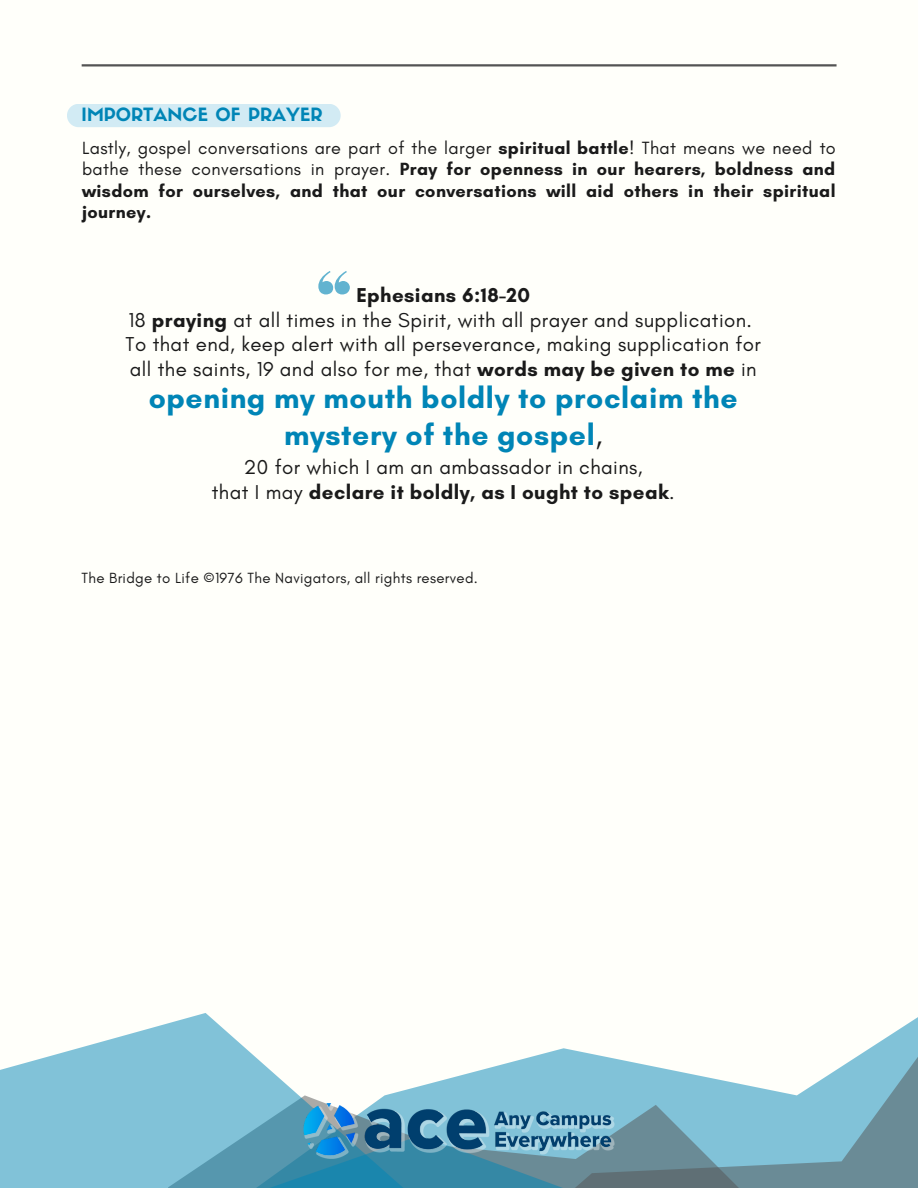
<style>
.page{position:relative;width:918px;height:1188px;background:#fffffa}
.page>*{position:absolute;margin:0;border:0;box-sizing:border-box;transform-origin:0 0}
.t1{font:700 30px/36.9px "Glacial Indifference";letter-spacing:.02em;color:#0085b6;text-align:center}
.t2{font:20.4px/24.6px "Glacial Indifference";letter-spacing:.02em;color:#1a1a1a}
.t3{font:700 20.4px "Glacial Indifference";letter-spacing:.02em;color:#1a1a1a}
.t4{font:700 18px/21.3px "Glacial Indifference";letter-spacing:.02em;color:#1a1a1a;text-align:justify}
.t5{font:18px "Sifonn Basic";color:#0085b6}
.t6{font:15px "Glacial Indifference";letter-spacing:.02em;color:#1a1a1a}
.s1{font-weight:400}
.s2{font-weight:700}
.s3{font-weight:400;color:#1a1a1a}
</style>
<div class="page">
<svg style="left:0;top:1013px;width:255px;height:122px;fill:#81c2d8"></svg>
<svg style="left:255px;top:1017px;width:663px;height:171px"></svg>
<svg style="left:0;top:1135px;width:762px;height:53px;background:#629fb4"></svg>
<hr style="left:82px;top:64px;width:755px;height:2px;background:#545454">
<svg style="left:318px;top:271px;width:32px;height:23px"></svg>
<div style="left:67px;top:104px;width:273px;height:23px;background:#d2ebf4;border-radius:12px"></div>
<img style="left:295px;top:1104px;width:328px;height:55px">
<p class="t5" style="left:82px;top:108px;width:242px">IMPORTANCE OF PRAYER</p>
<p class="t4" style="left:82px;top:137px;width:755px"><span class="s1">Lastly, gospel conversations are part of the larger</span> spiritual battle<span class="s1">! That means we need to bathe these conversations in prayer.</span> Pray for openness in our hearers, boldness and wisdom for ourselves, and that our conversations will aid others in their spiritual journey.</p>
<p class="t3" style="left:356px;top:283px;width:175px">Ephesians 6:18-20</p>
<p class="t2" style="left:129px;top:307px;width:625px">18 <span class="s2">praying</span> at all times in the Spirit, with all prayer and supplication.</p>
<p class="t2" style="left:126px;top:332px;width:637px">To that end, keep alert with all perseverance, making supplication for all the saints, 19 and also for me, that <span class="s2">words may be given to me</span> in</p>
<p class="t1" style="left:149px;top:379px;width:590px">opening my mouth boldly to proclaim the mystery of the gospel<span class="s3">,</span></p>
<p class="t2" style="left:244px;top:454px;width:400px">20 for which I am an ambassador in chains,</p>
<p class="t3" style="left:212px;top:479px;width:464px"><span class="s1">that I may</span> declare it boldly, as I ought to speak<span class="s1">.</span></p>
<p class="t6" style="left:82px;top:569px;width:398px">The Bridge to Life ©1976 The Navigators, all rights reserved.</p>
</div>
